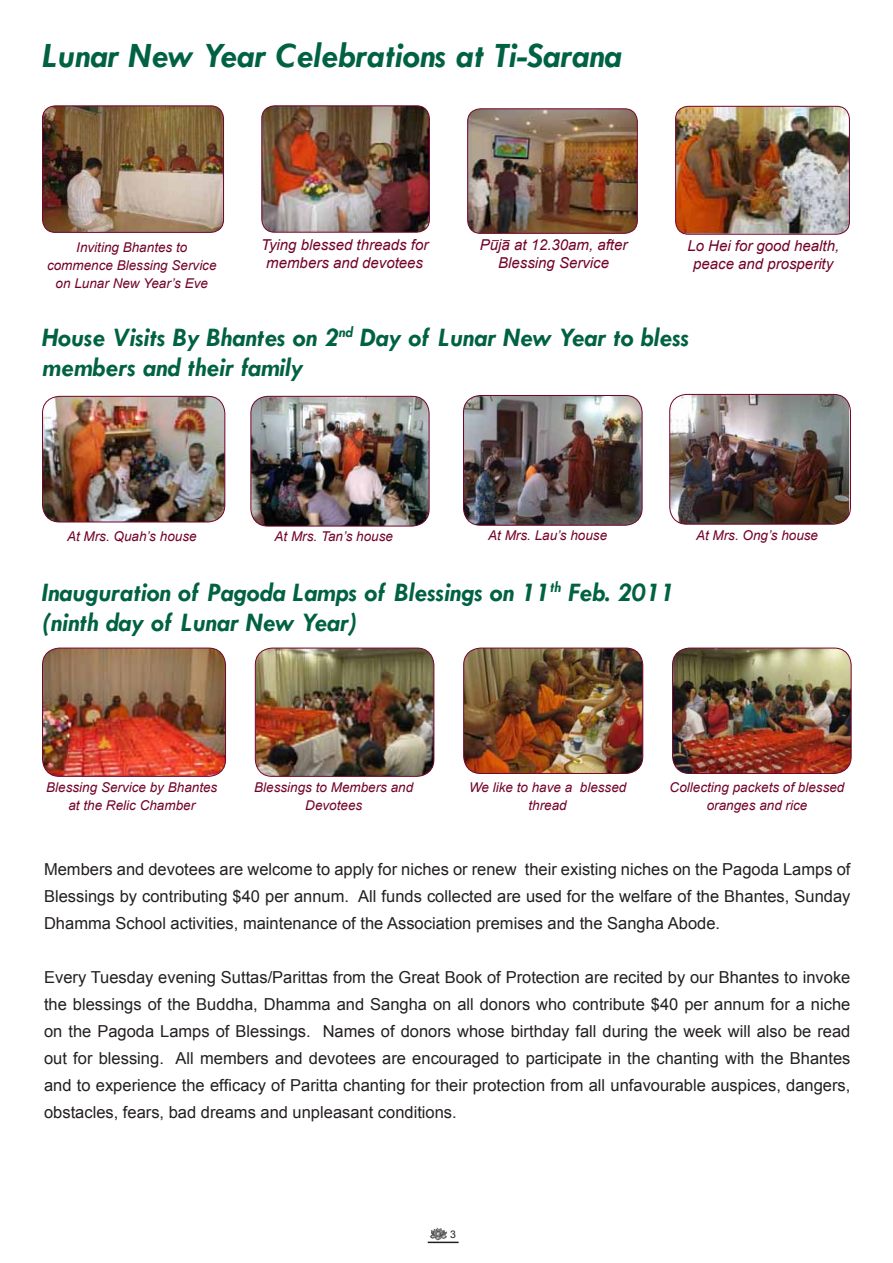
<style>
.page{position:relative;width:893px;height:1263px;background:#fff}
.page>*{position:absolute;margin:0;border:0;box-sizing:border-box;transform-origin:0 0}
.t1{font:italic 700 36px "Tw Cen";color:#006243}
.t2{font:italic 700 27px/30px "Tw Cen";color:#006243}
.t3{font:16.5px/27px "Arial";color:#231f20;text-align:justify}
.t4{font:italic 15px/18px "Arial";color:#72032a;text-align:center}
.t5{font:italic 13.5px/18px "Arial";color:#72032a;text-align:center}
.t6{font:10.5px "Arial";color:#231f20}
</style>
<div class="page">
<img style="left:43px;top:106px;width:181px;height:126px">
<div style="left:42px;top:105px;width:182px;height:128px;border:1px solid #72032a;border-radius:13px"></div>
<img style="left:263px;top:106px;width:166px;height:126px">
<div style="left:261px;top:105px;width:169px;height:128px;border:1px solid #72032a;border-radius:13px"></div>
<img style="left:468px;top:109px;width:169px;height:124px">
<div style="left:467px;top:108px;width:171px;height:126px;border:1px solid #72032a;border-radius:13px"></div>
<img style="left:676px;top:106px;width:173px;height:128px">
<div style="left:675px;top:106px;width:175px;height:129px;border:1px solid #72032a;border-radius:13px"></div>
<img style="left:43px;top:396px;width:182px;height:126px">
<div style="left:42px;top:396px;width:183px;height:126px;border:1px solid #72032a;border-radius:17px"></div>
<img style="left:251px;top:396px;width:178px;height:130px">
<div style="left:250px;top:396px;width:179px;height:130px;border:1px solid #72032a;border-radius:17px"></div>
<img style="left:463px;top:395px;width:179px;height:130px">
<div style="left:463px;top:395px;width:179px;height:131px;border:1px solid #72032a;border-radius:17px"></div>
<img style="left:670px;top:394px;width:180px;height:130px">
<div style="left:669px;top:394px;width:182px;height:130px;border:1px solid #72032a;border-radius:17px"></div>
<img style="left:43px;top:648px;width:183px;height:128px">
<div style="left:42px;top:648px;width:184px;height:129px;border:1px solid #72032a;border-radius:17px"></div>
<img style="left:255px;top:648px;width:179px;height:128px">
<div style="left:255px;top:648px;width:179px;height:129px;border:1px solid #72032a;border-radius:17px"></div>
<img style="left:464px;top:648px;width:179px;height:125px">
<div style="left:463px;top:648px;width:180px;height:126px;border:1px solid #72032a;border-radius:17px"></div>
<img style="left:672px;top:648px;width:179px;height:125px">
<div style="left:672px;top:648px;width:179px;height:126px;border:1px solid #72032a;border-radius:17px"></div>
<hr style="left:428px;top:1241px;width:31px;height:2px;background:#231f20">
<svg style="left:429px;top:1228px;width:8px;height:11px"></svg>
<h1 class="t1" style="left:43px;top:34px;width:581px">Lunar New Year Celebrations at Ti-Sarana</h1>
<p class="t5" style="left:47px;top:239px;width:171px">Inviting Bhantes to commence Blessing Service on Lunar New Year’s Eve</p>
<p class="t4" style="left:261px;top:236px;width:169px">Tying blessed threads for members and devotees</p>
<p class="t4" style="left:480px;top:236px;width:149px">Puja at 12.30am, after<br>Blessing Service</p>
<p class="t4" style="left:687px;top:237px;width:153px">Lo Hei for good health, peace and prosperity</p>
<h2 class="t2" style="left:43px;top:322px;width:648px">House Visits By Bhantes on 2<sup>nd</sup> Day of Lunar New Year to bless members and their family</h2>
<p class="t5" style="left:67px;top:528px;width:131px">At Mrs. Quah’s house</p>
<p class="t5" style="left:274px;top:528px;width:120px">At Mrs. Tan’s house</p>
<p class="t5" style="left:488px;top:527px;width:121px">At Mrs. Lau’s house</p>
<p class="t5" style="left:696px;top:527px;width:124px">At Mrs. Ong’s house</p>
<h2 class="t2" style="left:43px;top:577px;width:634px">Inauguration of Pagoda Lamps of Blessings on 11<sup>th</sup> Feb. 2011 (ninth day of Lunar New Year)</h2>
<p class="t5" style="left:46px;top:779px;width:173px">Blessing Service by Bhantes at the Relic Chamber</p>
<p class="t5" style="left:254px;top:779px;width:161px">Blessings to Members and<br>Devotees</p>
<p class="t5" style="left:469px;top:779px;width:159px">We like to have a blessed thread</p>
<p class="t5" style="left:670px;top:779px;width:176px">Collecting packets of blessed oranges and rice</p>
<p class="t3" style="left:44px;top:856px;width:808px">Members and devotees are welcome to apply for niches or renew their existing niches on the Pagoda Lamps of Blessings by contributing $40 per annum. All funds collected are used for the welfare of the Bhantes, Sunday Dhamma School activities, maintenance of the Association premises and the Sangha Abode.</p>
<p class="t3" style="left:44px;top:964px;width:808px">Every Tuesday evening Suttas/Parittas from the Great Book of Protection are recited by our Bhantes to invoke the blessings of the Buddha, Dhamma and Sangha on all donors who contribute $40 per annum for a niche on the Pagoda Lamps of Blessings. Names of donors whose birthday fall during the week will also be read out for blessing. All members and devotees are encouraged to participate in the chanting with the Bhantes and to experience the efficacy of Paritta chanting for their protection from all unfavourable auspices, dangers, obstacles, fears, bad dreams and unpleasant conditions.</p>
<p class="t6" style="left:450px;top:1227px;width:7px">3</p>
</div>
